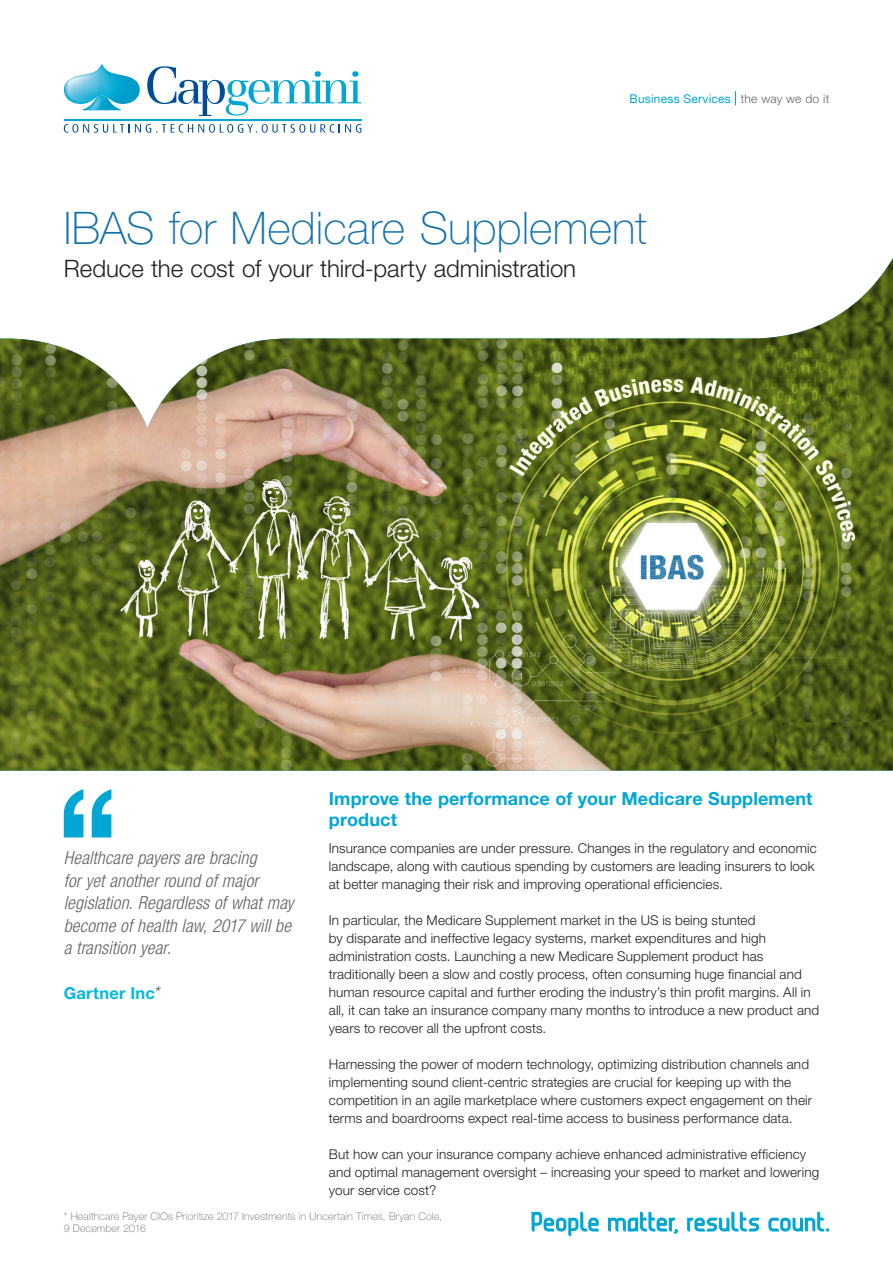
<style>
.page{position:relative;width:893px;height:1263px;background:#fff}
.page>*{position:absolute;margin:0;border:0;box-sizing:border-box;transform-origin:0 0}
.t1{font:100 45px "Helvetica Neue LT Std";color:#1371ab}
.subtitle{font:300 24px "Helvetica Neue LT Std";letter-spacing:-.005em;color:#231f20}
.pullquote-text{font:italic 300 condensed 18px/22.5px "Helvetica Neue LT Std";letter-spacing:.01em;color:#636366}
.head1{font:700 18px/21px "Helvetica Neue LT Std";letter-spacing:.005em;color:#00a7d5}
.pullquote-title{font:700 16.5px "Helvetica Neue LT Std";letter-spacing:.015em;color:#02b8df}
.text{font:300 13.5px/18px "Helvetica Neue LT Std";letter-spacing:.01em;color:#231f20}
.t2{font:12px "Helvetica Neue LT";letter-spacing:.015em;color:#00a7d5}
.header-identifier{font:300 12px "Helvetica Neue LT Std";letter-spacing:.015em;color:#636366}
.pullquote-title-2{font:100 10.5px/12.6px "Helvetica Neue LT Std";letter-spacing:.02em;color:#636366}
.s1{font-weight:300;font-style:italic;font-stretch:condensed;font-size:18px;color:#636366}
</style>
<div class="page">
<svg style="left:735px;top:91px;width:1px;height:14px"></svg>
<svg style="left:64px;top:64px;width:76px;height:46px"></svg>
<svg style="left:147px;top:66px;width:214px;height:50px"></svg>
<svg style="left:64px;top:124px;width:297px;height:9px"></svg>
<hr style="left:64px;top:119px;width:297px;height:2px;background:#00a7d5">
<svg style="left:531px;top:1212px;width:68px;height:24px"></svg>
<svg style="left:608px;top:1212px;width:70px;height:22px"></svg>
<svg style="left:768px;top:1212px;width:61px;height:19px"></svg>
<svg style="left:687px;top:1212px;width:72px;height:19px"></svg>
<img style="left:0;top:258px;width:893px;height:513px">
<svg style="left:64px;top:789px;width:47px;height:48px"></svg>
<p class="t2" style="left:630px;top:91px;width:103px">Business Services</p>
<p class="header-identifier" style="left:741px;top:91px;width:90px">the way we do it</p>
<p class="t1" style="left:64px;top:202px;width:585px">IBAS for Medicare Supplement</p>
<p class="subtitle" style="left:64px;top:253px;width:514px">Reduce the cost of your third-party administration</p>
<p class="pullquote-text" style="left:64px;top:847px;width:231px">Healthcare payers are bracing<br>for yet another round of major legislation. Regardless of what may become of health law, 2017 will be a transition year.</p>
<p class="pullquote-title" style="left:64px;top:983px;width:97px">Gartner Inc<span class="s1">*</span></p>
<p class="head1" style="left:329px;top:787px;width:485px">Improve the performance of your Medicare Supplement product</p>
<p class="text" style="left:329px;top:839px;width:490px">Insurance companies are under pressure. Changes in the regulatory and economic landscape, along with cautious spending by customers are leading insurers to look at better managing their risk and improving operational efficiencies.</p>
<p class="text" style="left:329px;top:911px;width:492px">In particular, the Medicare Supplement market in the US is being stunted<br>by disparate and ineffective legacy systems, market expenditures and high administration costs. Launching a new Medicare Supplement product has traditionally been a slow and costly process, often consuming huge financial and human resource capital and further eroding the industry’s thin profit margins. All in all, it can take an insurance company many months to introduce a new product and years to recover all the upfront costs.</p>
<p class="text" style="left:329px;top:1055px;width:485px">Harnessing the power of modern technology, optimizing distribution channels and implementing sound client-centric strategies are crucial for keeping up with the competition in an agile marketplace where customers expect engagement on their terms and boardrooms expect real-time access to business performance data.</p>
<p class="text" style="left:329px;top:1145px;width:492px">But how can your insurance company achieve enhanced administrative efficiency and optimal management oversight – increasing your speed to market and lowering your service cost?</p>
<p class="pullquote-title-2" style="left:64px;top:1210px;width:380px">* Healthcare Payer CIOs Prioritize 2017 Investments in Uncertain Times, Bryan Cole,<br>9 December 2016</p>
</div>
